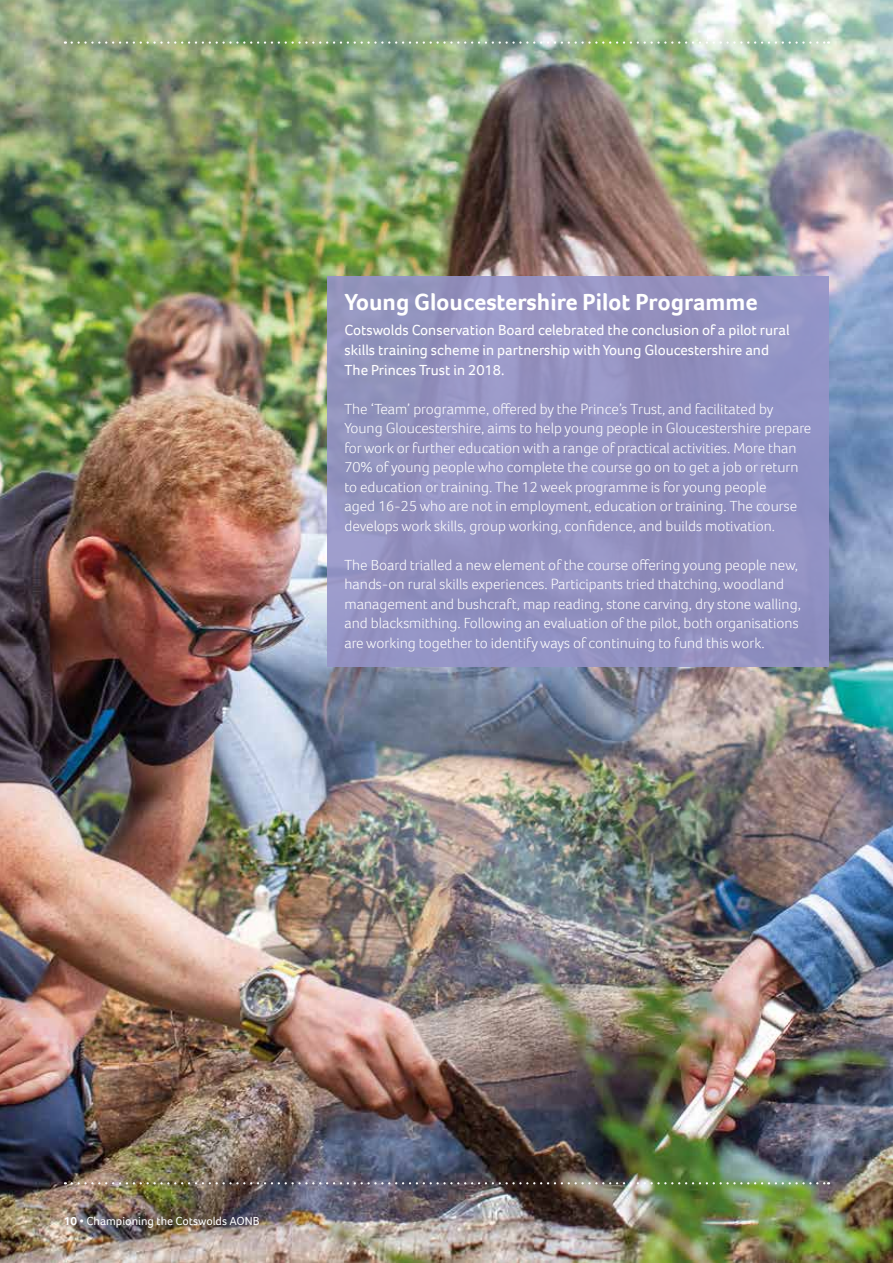
<style>
.page{position:relative;width:893px;height:1263px;background:#fff}
.page>*{position:absolute;margin:0;border:0;box-sizing:border-box;transform-origin:0 0}
.t1{font:700 24px "Foco";color:#fff}
.t2{font:300 15px/19.5px "Foco";color:#fff}
.t3{font:15px/19.5px "Foco";color:#fff}
.t4{font:12px "Foco";color:#fff}
.s1{font-weight:700}
.s2{font-weight:300}
</style>
<div class="page">
<img style="left:0;top:0;width:893px;height:1263px">
<div style="left:327px;top:276px;width:502px;height:391px;background:#9291c0"></div>
<svg style="left:72px;top:41px;width:757px;height:3px;background:#a9bf9f"></svg>
<img style="left:72px;top:1182px;width:757px;height:2px">
<h1 class="t1" style="left:344px;top:286px;width:415px">Young Gloucestershire Pilot Programme</h1>
<p class="t3" style="left:344px;top:320px;width:447px">Cotswolds Conservation Board celebrated the conclusion of a pilot rural skills training scheme in partnership with Young Gloucestershire and<br>The Princes Trust in 2018.</p>
<p class="t2" style="left:344px;top:398px;width:468px">The ‘Team’ programme, offered by the Prince’s Trust, and facilitated by Young Gloucestershire, aims to help young people in Gloucestershire prepare for work or further education with a range of practical activities. More than 70% of young people who complete the course go on to get a job or return to education or training. The 12 week programme is for young people<br>aged 16-25 who are not in employment, education or training. The course develops work skills, group working, confidence, and builds motivation.</p>
<p class="t2" style="left:344px;top:554px;width:458px">The Board trialled a new element of the course offering young people new, hands-on rural skills experiences. Participants tried thatching, woodland management and bushcraft, map reading, stone carving, dry stone walling, and blacksmithing. Following an evaluation of the pilot, both organisations are working together to identify ways of continuing to fund this work.</p>
<p class="t4" style="left:64px;top:1213px;width:197px"><span class="s1">10</span> <span class="s2">•</span> Championing the Cotswolds AONB</p>
</div>
